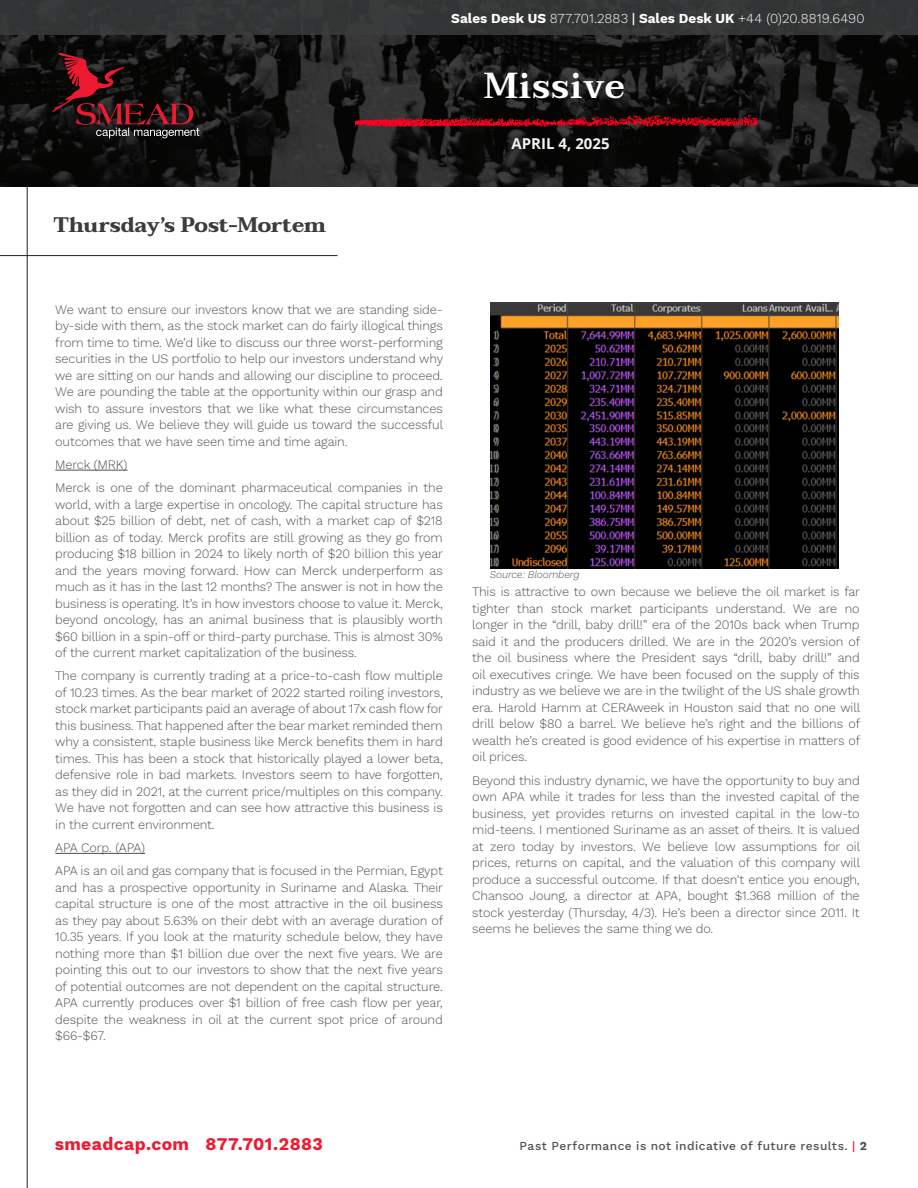
<style>
.page{position:relative;width:918px;height:1188px;background:#fff}
.page>*{position:absolute;margin:0;border:0;box-sizing:border-box;transform-origin:0 0}
.t1{font:600 36px "Taviraj";letter-spacing:.025em;color:#fff}
.H2__align_left{font:700 21px "Taviraj";letter-spacing:-.005em;color:#3b3c3d}
.t2{font:700 17.55px "Work Sans";letter-spacing:.02em;color:#ed1a31}
.Chart_Heading{font:700 15px "Open Sans";color:#f3f3f3}
.Subtitle__align_left{font:300 13.5px "Work Sans";letter-spacing:.005em;color:#fff}
.t3{font:300 12.75px/16.5px "Work Sans";letter-spacing:-.01em;color:#504f50;text-align:justify}
.t4{font:500 12px "Work Sans";letter-spacing:.035em;color:#504f50}
.t5{font:italic 300 10.35px "Work Sans";letter-spacing:-.01em;color:#504f50}
.s1{font-weight:700}
.s2{font-weight:500}
.s3{color:#ed1a31}
</style>
<div class="page">
<hr style="left:55px;top:470px;width:72px;height:1px;background:#504f50">
<hr style="left:55px;top:853px;width:90px;height:1px;background:#504f50">
<svg style="left:0;top:35px;width:918px;height:152px;background:#161615"></svg>
<svg style="left:52px;top:53px;width:147px;height:85px;background:#341619"></svg>
<hr style="left:27px;top:187px;width:1px;height:1001px;background:#231f20">
<hr style="left:0;top:255px;width:337px;height:1px;background:#231f20">
<div style="left:0;top:0;width:918px;height:35px;background:#343535"></div>
<svg style="left:356px;top:115px;width:401px;height:12px;background:#700a16"></svg>
<img style="left:490px;top:302px;width:348px;height:266px">
<p class="Subtitle__align_left" style="left:451px;top:8px;width:415px"><span class="s1">Sales Desk US</span> 877.701.2883 <span class="s2">|</span> <span class="s1">Sales Desk UK</span> +44 (0)20.8819.6490</p>
<p class="t1" style="left:484px;top:64px;width:142px">Missive</p>
<p class="H2__align_left" style="left:54px;top:212px;width:274px">Thursday’s Post-Mortem</p>
<p class="t3" style="left:55px;top:300px;width:389px">We want to ensure our investors know that we are standing side&shy;by-side with them, as the stock market can do fairly illogical things from time to time. We’d like to discuss our three worst-performing securities in the US portfolio to help our investors understand why we are sitting on our hands and allowing our discipline to proceed.<br>We are pounding the table at the opportunity within our grasp and wish to assure investors that we like what these circumstances are giving us. We believe they will guide us toward the successful outcomes that we have seen time and time again.</p>
<p class="t3" style="left:55px;top:456px;width:74px">Merck (MRK)</p>
<p class="t3" style="left:55px;top:479px;width:389px">Merck is one of the dominant pharmaceutical companies in the world, with a large expertise in oncology. The capital structure has about $25 billion of debt, net of cash, with a market cap of $218 billion as of today. Merck profits are still growing as they go from producing $18 billion in 2024 to likely north of $20 billion this year and the years moving forward. How can Merck underperform as much as it has in the last 12 months? The answer is not in how the business is operating. It’s in how investors choose to value it. Merck, beyond oncology, has an animal business that is plausibly worth $60 billion in a spin-off or third-party purchase. This is almost 30% of the current market capitalization of the business.</p>
<p class="t3" style="left:55px;top:667px;width:389px">The company is currently trading at a price-to-cash flow multiple of 10.23 times. As the bear market of 2022 started roiling investors, stock market participants paid an average of about 17x cash flow for this business. That happened after the bear market reminded them why a consistent, staple business like Merck benefits them in hard times. This has been a stock that historically played a lower beta, defensive role in bad markets. Investors seem to have forgotten, as they did in 2021, at the current price/multiples on this company.<br>We have not forgotten and can see how attractive this business is in the current environment.</p>
<p class="t3" style="left:55px;top:839px;width:91px">APA Corp. (APA)</p>
<p class="t3" style="left:55px;top:862px;width:389px">APA is an oil and gas company that is focused in the Permian, Egypt and has a prospective opportunity in Suriname and Alaska. Their capital structure is one of the most attractive in the oil business as they pay about 5.63% on their debt with an average duration of 10.35 years. If you look at the maturity schedule below, they have nothing more than $1 billion due over the next five years. We are pointing this out to our investors to show that the next five years of potential outcomes are not dependent on the capital structure.<br>APA currently produces over $1 billion of free cash flow per year, despite the weakness in oil at the current spot price of around $66-$67.</p>
<p class="Chart_Heading" style="left:512px;top:133px;width:100px">APRIL 4, 2025</p>
<p class="t5" style="left:490px;top:566px;width:91px">Source: Bloomberg</p>
<p class="t3" style="left:472px;top:583px;width:390px">This is attractive to own because we believe the oil market is far tighter than stock market participants understand. We are no longer in the “drill, baby drill!” era of the 2010s back when Trump said it and the producers drilled. We are in the 2020’s version of the oil business where the President says “drill, baby drill!” and oil executives cringe. We have been focused on the supply of this industry as we believe we are in the twilight of the US shale growth era. Harold Hamm at CERAweek in Houston said that no one will drill below $80 a barrel. We believe he’s right and the billions of wealth he’s created is good evidence of his expertise in matters of oil prices.</p>
<p class="t3" style="left:472px;top:772px;width:389px">Beyond this industry dynamic, we have the opportunity to buy and own APA while it trades for less than the invested capital of the business, yet provides returns on invested capital in the low-to mid-teens. I mentioned Suriname as an asset of theirs. It is valued at zero today by investors. We believe low assumptions for oil prices, returns on capital, and the valuation of this company will produce a successful outcome. If that doesn’t entice you enough, Chansoo Joung, a director at APA, bought $1.368 million of the stock yesterday (Thursday, 4/3). He’s been a director since 2011. It seems he believes the same thing we do.</p>
<h3 class="t2" style="left:55px;top:1131px;width:270px">smeadcap.com 877.701.2883</h3>
<p class="t4" style="left:520px;top:1136px;width:349px">Past Performance is not indicative of future results. <span class="s3">|</span> <span class="s1">2</span></p>
</div>
